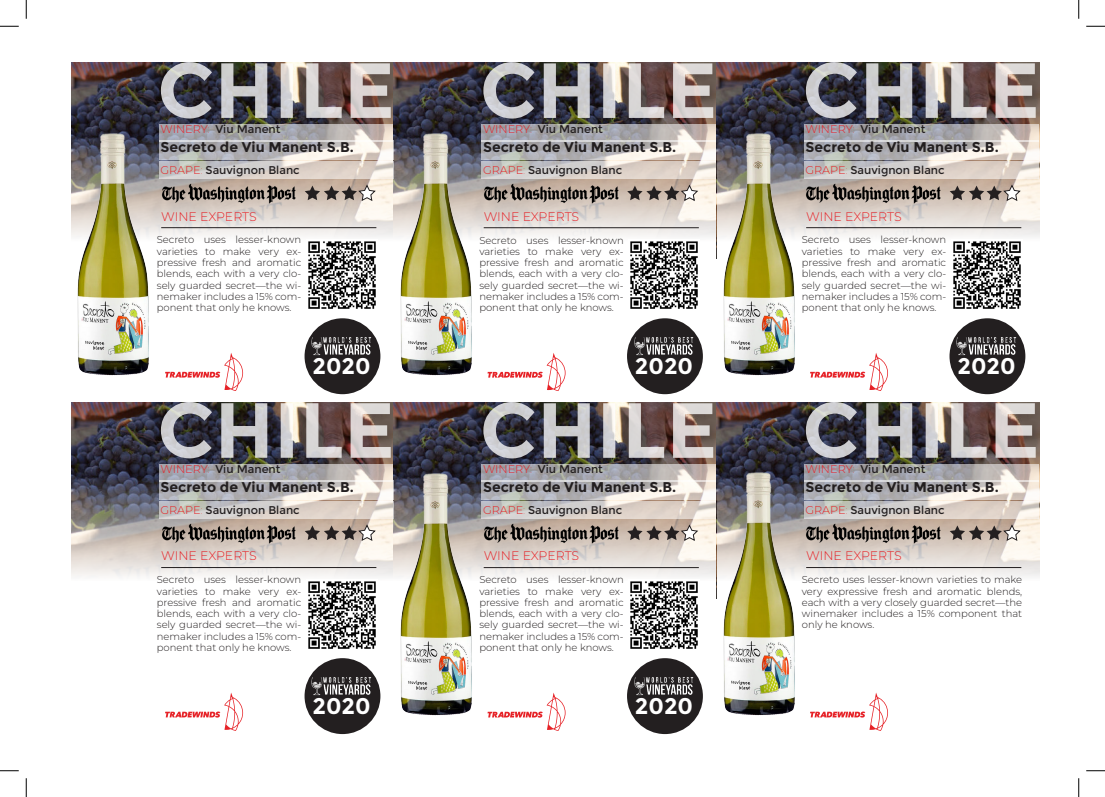
<style>
.page{position:relative;width:1105px;height:797px;background:#fff}
.page>*{position:absolute;margin:0;border:0;box-sizing:border-box;transform-origin:0 0}
.t1{font:700 22.5px "Montserrat";color:#fff}
.t2{font:700 14.12px "Montserrat";color:#231f20}
.t3{font:300 12.5px "Montserrat";letter-spacing:-.01em;color:#e62227}
.t4{font:11.25px "Montserrat";color:#231f20}
.t5{font:300 10px/11.2px "Montserrat";color:#231f20;text-align:justify}
.s1{font-weight:300;color:#e62227}
.s2{font-weight:100;color:#e62227}
</style>
<div class="page">
<img style="left:71px;top:62px;width:968px;height:197px">
<svg style="left:71px;top:118px;width:323px;height:207px"></svg>
<svg style="left:159px;top:125px;width:235px;height:15px;background:#acaaac"></svg>
<img style="left:71px;top:402px;width:968px;height:197px">
<svg style="left:71px;top:458px;width:323px;height:208px"></svg>
<svg style="left:159px;top:464px;width:235px;height:16px;background:#acaaac"></svg>
<svg style="left:394px;top:118px;width:322px;height:205px"></svg>
<svg style="left:481px;top:125px;width:235px;height:15px;background:#acaaad"></svg>
<svg style="left:394px;top:458px;width:322px;height:207px"></svg>
<svg style="left:481px;top:464px;width:235px;height:16px;background:#acaaad"></svg>
<svg style="left:717px;top:118px;width:322px;height:207px"></svg>
<svg style="left:804px;top:125px;width:235px;height:15px;background:#acaaad"></svg>
<svg style="left:717px;top:458px;width:322px;height:141px"></svg>
<svg style="left:804px;top:464px;width:235px;height:16px;background:#acaaad"></svg>
<img style="left:161px;top:62px;width:230px;height:56px">
<img style="left:161px;top:402px;width:230px;height:56px">
<img style="left:483px;top:62px;width:230px;height:57px">
<img style="left:483px;top:402px;width:230px;height:56px">
<img style="left:806px;top:62px;width:230px;height:56px">
<img style="left:806px;top:402px;width:230px;height:56px">
<svg style="left:159px;top:140px;width:235px;height:20px;background:#c7c5c5"></svg>
<svg style="left:159px;top:480px;width:235px;height:19px;background:#c6c4c4"></svg>
<svg style="left:481px;top:140px;width:235px;height:20px;background:#c7c5c5"></svg>
<svg style="left:481px;top:480px;width:235px;height:19px;background:#c7c4c4"></svg>
<svg style="left:804px;top:140px;width:235px;height:20px;background:#c7c5c5"></svg>
<svg style="left:804px;top:480px;width:235px;height:19px;background:#c7c4c4"></svg>
<svg style="left:159px;top:161px;width:235px;height:18px;background:#d6cfca"></svg>
<svg style="left:159px;top:501px;width:235px;height:17px;background:#d5cfca"></svg>
<svg style="left:481px;top:161px;width:235px;height:18px;background:#d6cfca"></svg>
<svg style="left:481px;top:501px;width:235px;height:17px;background:#d5cfca"></svg>
<svg style="left:804px;top:161px;width:235px;height:18px;background:#d6cfca"></svg>
<svg style="left:804px;top:501px;width:235px;height:17px;background:#d5cfca"></svg>
<img style="left:306px;top:239px;width:71px;height:71px">
<img style="left:306px;top:579px;width:71px;height:71px">
<img style="left:629px;top:239px;width:71px;height:71px">
<img style="left:629px;top:579px;width:71px;height:71px">
<img style="left:951px;top:239px;width:71px;height:71px">
<hr style="left:161px;top:227px;width:215px;height:1px;background:#231f20">
<hr style="left:161px;top:567px;width:215px;height:1px;background:#231f20">
<hr style="left:484px;top:227px;width:215px;height:1px;background:#231f20">
<hr style="left:484px;top:567px;width:215px;height:1px;background:#231f20">
<hr style="left:806px;top:227px;width:215px;height:1px;background:#231f20">
<hr style="left:806px;top:567px;width:215px;height:1px;background:#231f20">
<svg style="left:165px;top:353px;width:78px;height:38px"></svg>
<svg style="left:165px;top:692px;width:78px;height:39px"></svg>
<svg style="left:487px;top:353px;width:78px;height:38px"></svg>
<svg style="left:487px;top:693px;width:78px;height:38px"></svg>
<svg style="left:810px;top:353px;width:78px;height:38px"></svg>
<svg style="left:810px;top:692px;width:78px;height:39px"></svg>
<img style="left:71px;top:126px;width:87px;height:250px">
<img style="left:394px;top:126px;width:87px;height:250px">
<img style="left:394px;top:466px;width:87px;height:250px">
<img style="left:717px;top:126px;width:87px;height:250px">
<img style="left:717px;top:466px;width:87px;height:250px">
<div style="left:305px;top:318px;width:75px;height:76px;background:#231f20;border-radius:50%"></div>
<img style="left:310px;top:334px;width:64px;height:22px">
<div style="left:305px;top:658px;width:75px;height:76px;background:#231f20;border-radius:50%"></div>
<img style="left:310px;top:673px;width:64px;height:23px">
<div style="left:627px;top:318px;width:76px;height:76px;background:#231f20;border-radius:50%"></div>
<img style="left:632px;top:334px;width:64px;height:22px">
<div style="left:627px;top:658px;width:76px;height:76px;background:#231f20;border-radius:50%"></div>
<img style="left:632px;top:673px;width:64px;height:23px">
<div style="left:949px;top:318px;width:76px;height:76px;background:#231f20;border-radius:50%"></div>
<img style="left:955px;top:334px;width:64px;height:22px">
<svg style="left:305px;top:185px;width:71px;height:16px"></svg>
<img style="left:160px;top:182px;width:138px;height:23px">
<svg style="left:305px;top:525px;width:71px;height:16px"></svg>
<img style="left:160px;top:522px;width:138px;height:22px">
<svg style="left:627px;top:185px;width:71px;height:16px"></svg>
<img style="left:482px;top:182px;width:138px;height:23px">
<svg style="left:627px;top:525px;width:71px;height:16px"></svg>
<img style="left:482px;top:522px;width:138px;height:22px">
<svg style="left:950px;top:185px;width:71px;height:16px"></svg>
<img style="left:805px;top:182px;width:138px;height:23px">
<svg style="left:950px;top:525px;width:71px;height:16px"></svg>
<img style="left:805px;top:522px;width:138px;height:22px">
<svg style="left:0;top:25px;width:19px;height:2px"></svg>
<svg style="left:1086px;top:25px;width:19px;height:2px"></svg>
<svg style="left:0;top:770px;width:19px;height:1px"></svg>
<svg style="left:1086px;top:770px;width:19px;height:1px"></svg>
<svg style="left:25px;top:0;width:2px;height:19px"></svg>
<svg style="left:25px;top:778px;width:2px;height:19px"></svg>
<svg style="left:1078px;top:0;width:1px;height:19px"></svg>
<svg style="left:1078px;top:778px;width:1px;height:19px"></svg>
<p class="t4" style="left:161px;top:123px;width:121px"><span class="s1">WINERY</span><span class="s2">:</span> Viu Manent</p>
<p class="t4" style="left:483px;top:123px;width:121px"><span class="s1">WINERY</span><span class="s2">:</span> Viu Manent</p>
<p class="t4" style="left:805px;top:123px;width:121px"><span class="s1">WINERY</span><span class="s2">:</span> Viu Manent</p>
<h2 class="t2" style="left:161px;top:139px;width:195px">Secreto de Viu Manent S.B.</h2>
<h2 class="t2" style="left:483px;top:139px;width:195px">Secreto de Viu Manent S.B.</h2>
<h2 class="t2" style="left:805px;top:139px;width:195px">Secreto de Viu Manent S.B.</h2>
<p class="t4" style="left:161px;top:164px;width:141px"><span class="s1">GRAPE</span><span class="s2">:</span> Sauvignon Blanc</p>
<p class="t4" style="left:483px;top:164px;width:141px"><span class="s1">GRAPE</span><span class="s2">:</span> Sauvignon Blanc</p>
<p class="t4" style="left:805px;top:164px;width:141px"><span class="s1">GRAPE</span><span class="s2">:</span> Sauvignon Blanc</p>
<p class="t3" style="left:161px;top:208px;width:97px">WINE EXPERTS</p>
<p class="t3" style="left:484px;top:208px;width:97px">WINE EXPERTS</p>
<p class="t3" style="left:806px;top:208px;width:97px">WINE EXPERTS</p>
<p class="t5" style="left:157px;top:234px;width:146px">Secreto uses lesser-known varieties to make very ex&shy;pressive fresh and aromatic blends, each with a very clo&shy;sely guarded secret—the wi&shy;nemaker includes a 15% com&shy;ponent that only he knows.</p>
<p class="t5" style="left:479px;top:234px;width:146px">Secreto uses lesser-known varieties to make very ex&shy;pressive fresh and aromatic blends, each with a very clo&shy;sely guarded secret—the wi&shy;nemaker includes a 15% com&shy;ponent that only he knows.</p>
<p class="t5" style="left:802px;top:234px;width:146px">Secreto uses lesser-known varieties to make very ex&shy;pressive fresh and aromatic blends, each with a very clo&shy;sely guarded secret—the wi&shy;nemaker includes a 15% com&shy;ponent that only he knows.</p>
<h1 class="t1" style="left:312px;top:353px;width:60px">2020</h1>
<h1 class="t1" style="left:635px;top:353px;width:60px">2020</h1>
<h1 class="t1" style="left:957px;top:353px;width:60px">2020</h1>
<p class="t4" style="left:161px;top:463px;width:121px"><span class="s1">WINERY</span><span class="s2">:</span> Viu Manent</p>
<p class="t4" style="left:483px;top:463px;width:121px"><span class="s1">WINERY</span><span class="s2">:</span> Viu Manent</p>
<p class="t4" style="left:805px;top:463px;width:121px"><span class="s1">WINERY</span><span class="s2">:</span> Viu Manent</p>
<h2 class="t2" style="left:161px;top:478px;width:195px">Secreto de Viu Manent S.B.</h2>
<h2 class="t2" style="left:483px;top:479px;width:195px">Secreto de Viu Manent S.B.</h2>
<h2 class="t2" style="left:805px;top:478px;width:195px">Secreto de Viu Manent S.B.</h2>
<p class="t4" style="left:161px;top:503px;width:141px"><span class="s1">GRAPE</span><span class="s2">:</span> Sauvignon Blanc</p>
<p class="t4" style="left:483px;top:503px;width:141px"><span class="s1">GRAPE</span><span class="s2">:</span> Sauvignon Blanc</p>
<p class="t4" style="left:805px;top:503px;width:141px"><span class="s1">GRAPE</span><span class="s2">:</span> Sauvignon Blanc</p>
<p class="t3" style="left:161px;top:547px;width:97px">WINE EXPERTS</p>
<p class="t3" style="left:484px;top:547px;width:97px">WINE EXPERTS</p>
<p class="t3" style="left:806px;top:547px;width:97px">WINE EXPERTS</p>
<p class="t5" style="left:157px;top:574px;width:146px">Secreto uses lesser-known varieties to make very ex&shy;pressive fresh and aromatic blends, each with a very clo&shy;sely guarded secret—the wi&shy;nemaker includes a 15% com&shy;ponent that only he knows.</p>
<p class="t5" style="left:479px;top:574px;width:146px">Secreto uses lesser-known varieties to make very ex&shy;pressive fresh and aromatic blends, each with a very clo&shy;sely guarded secret—the wi&shy;nemaker includes a 15% com&shy;ponent that only he knows.</p>
<p class="t5" style="left:802px;top:574px;width:222px">Secreto uses lesser-known varieties to make very expressive fresh and aromatic blends, each with a very closely guarded secret—the winemaker includes a 15% component that only he knows.</p>
<h1 class="t1" style="left:312px;top:693px;width:60px">2020</h1>
<h1 class="t1" style="left:635px;top:693px;width:60px">2020</h1>
</div>
